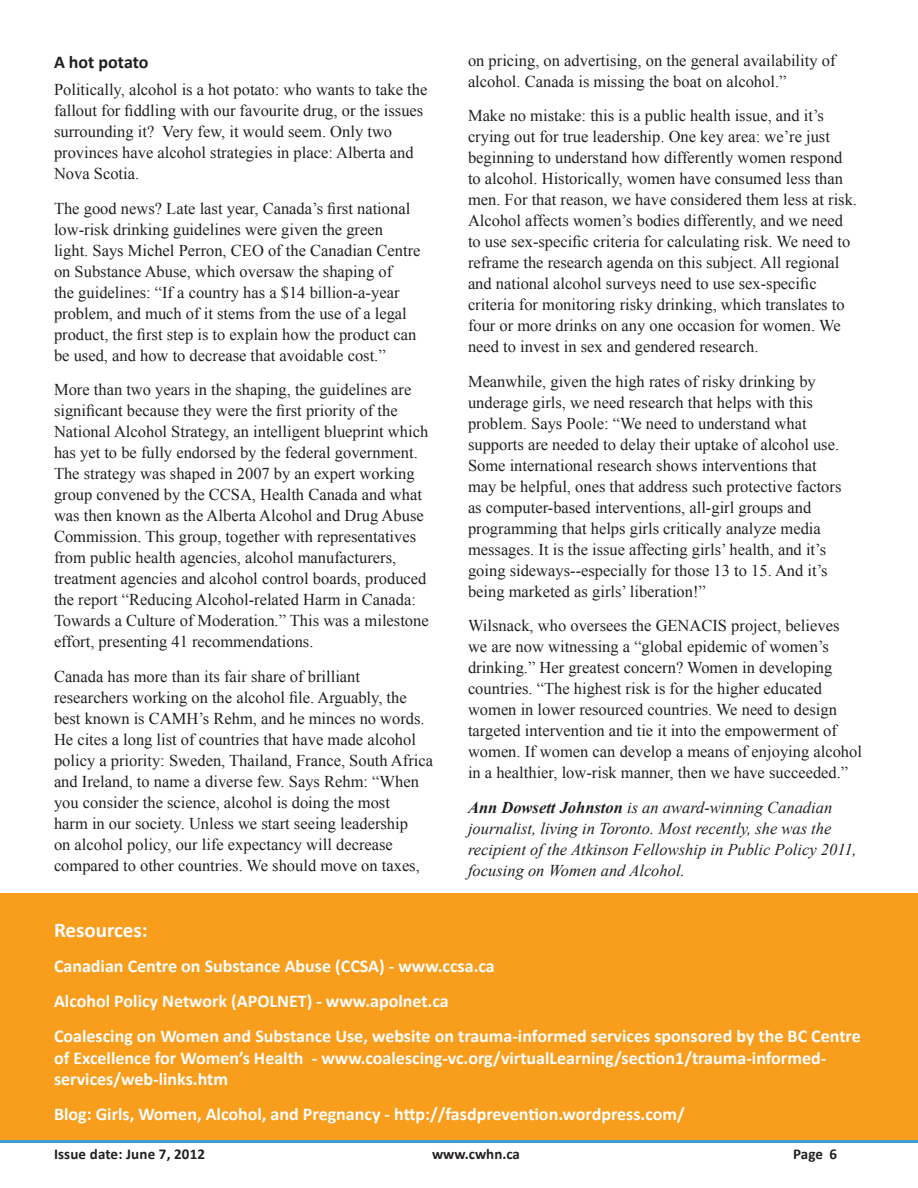
<style>
.page{position:relative;width:918px;height:1188px;background:#fff}
.page>*{position:absolute;margin:0;border:0;box-sizing:border-box;transform-origin:0 0}
.BodyParagraph{font:700 21px "Calibri";color:#fff}
.BodyParagraph-2{font:700 18px/21.6px "Calibri";color:#fff}
.t1{font:700 18px "Calibri";color:#231f20}
.BodyParagraph-3{font:16.5px/21px "Times New Roman";color:#231f20}
.BodyParagraph-4{font:italic 16.5px/21px "Times New Roman";color:#231f20}
.t2{font:700 15px "Calibri";letter-spacing:.01em;color:#231f20}
.s1{font-weight:700}
</style>
<div class="page">
<hr style="left:0;top:1140px;width:918px;height:3px;background:#409dd1">
<div style="left:0;top:893px;width:918px;height:247px;background:#f99d1c"></div>
<p class="t1" style="left:54px;top:50px;width:96px">A hot potato</p>
<p class="BodyParagraph-3" style="left:54px;top:79px;width:375px">Politically, alcohol is a hot potato: who wants to take the fallout for fiddling with our favourite drug, or the issues surrounding it? Very few, it would seem. Only two provinces have alcohol strategies in place: Alberta and Nova Scotia.</p>
<p class="BodyParagraph-3" style="left:54px;top:197px;width:368px">The good news? Late last year, Canada’s first national low-risk drinking guidelines were given the green light. Says Michel Perron, CEO of the Canadian Centre on Substance Abuse, which oversaw the shaping of<br>the guidelines: “If a country has a $14 billion-a-year problem, and much of it stems from the use of a legal product, the first step is to explain how the product can be used, and how to decrease that avoidable cost.”</p>
<p class="BodyParagraph-3" style="left:54px;top:379px;width:376px">More than two years in the shaping, the guidelines are significant because they were the first priority of the National Alcohol Strategy, an intelligent blueprint which has yet to be fully endorsed by the federal government.<br>The strategy was shaped in 2007 by an expert working group convened by the CCSA, Health Canada and what was then known as the Alberta Alcohol and Drug Abuse Commission. This group, together with representatives from public health agencies, alcohol manufacturers, treatment agencies and alcohol control boards, produced the report “Reducing Alcohol-related Harm in Canada:<br>Towards a Culture of Moderation.” This was a milestone effort, presenting 41 recommendations.</p>
<p class="BodyParagraph-3" style="left:54px;top:665px;width:381px">Canada has more than its fair share of brilliant researchers working on the alcohol file. Arguably, the best known is CAMH’s Rehm, and he minces no words.<br>He cites a long list of countries that have made alcohol policy a priority: Sweden, Thailand, France, South Africa and Ireland, to name a diverse few. Says Rehm: “When you consider the science, alcohol is doing the most<br>harm in our society. Unless we start seeing leadership<br>on alcohol policy, our life expectancy will decrease compared to other countries. We should move on taxes,</p>
<p class="BodyParagraph-3" style="left:468px;top:49px;width:369px">on pricing, on advertising, on the general availability of alcohol. Canada is missing the boat on alcohol.”</p>
<p class="BodyParagraph-3" style="left:468px;top:105px;width:391px">Make no mistake: this is a public health issue, and it’s crying out for true leadership. One key area: we’re just beginning to understand how differently women respond to alcohol. Historically, women have consumed less than men. For that reason, we have considered them less at risk.<br>Alcohol affects women’s bodies differently, and we need to use sex-specific criteria for calculating risk. We need to reframe the research agenda on this subject. All regional and national alcohol surveys need to use sex-specific criteria for monitoring risky drinking, which translates to four or more drinks on any one occasion for women. We need to invest in sex and gendered research.</p>
<p class="BodyParagraph-3" style="left:468px;top:370px;width:375px">Meanwhile, given the high rates of risky drinking by underage girls, we need research that helps with this problem. Says Poole: “We need to understand what supports are needed to delay their uptake of alcohol use.<br>Some international research shows interventions that may be helpful, ones that address such protective factors as computer-based interventions, all-girl groups and programming that helps girls critically analyze media messages. It is the issue affecting girls’ health, and it’s going sideways--especially for those 13 to 15. And it’s being marketed as girls’ liberation!”</p>
<p class="BodyParagraph-3" style="left:468px;top:615px;width:396px">Wilsnack, who oversees the GENACIS project, believes we are now witnessing a “global epidemic of women’s drinking.” Her greatest concern? Women in developing countries. “The highest risk is for the higher educated women in lower resourced countries. We need to design targeted intervention and tie it into the empowerment of women. If women can develop a means of enjoying alcohol in a healthier, low-risk manner, then we have succeeded.”</p>
<p class="BodyParagraph-4" style="left:468px;top:796px;width:390px"><span class="s1">Ann Dowsett Johnston</span> is an award-winning Canadian journalist, living in Toronto. Most recently, she was the recipient of the Atkinson Fellowship in Public Policy 2011, focusing on Women and Alcohol.</p>
<p class="BodyParagraph" style="left:54px;top:917px;width:95px">Resources:</p>
<p class="BodyParagraph-2" style="left:54px;top:954px;width:442px">Canadian Centre on Substance Abuse (CCSA) - www.ccsa.ca</p>
<p class="BodyParagraph-2" style="left:54px;top:989px;width:396px">Alcohol Policy Network (APOLNET) - www.apolnet.ca</p>
<p class="BodyParagraph-2" style="left:54px;top:1024px;width:808px">Coalescing on Women and Substance Use, website on trauma-informed services sponsored by the BC Centre of Excellence for Women’s Health - www.coalescing-vc.org/virtualLearning/section1/trauma-informed&shy;services/web-links.htm</p>
<p class="BodyParagraph-2" style="left:54px;top:1103px;width:632px">Blog: Girls, Women, Alcohol, and Pregnancy - http://fasdprevention.wordpress.com/</p>
<p class="t2" style="left:54px;top:1144px;width:153px">Issue date: June 7, 2012</p>
<p class="t2" style="left:432px;top:1144px;width:90px">www.cwhn.ca</p>
<p class="t2" style="left:793px;top:1144px;width:45px">Page 6</p>
</div>
